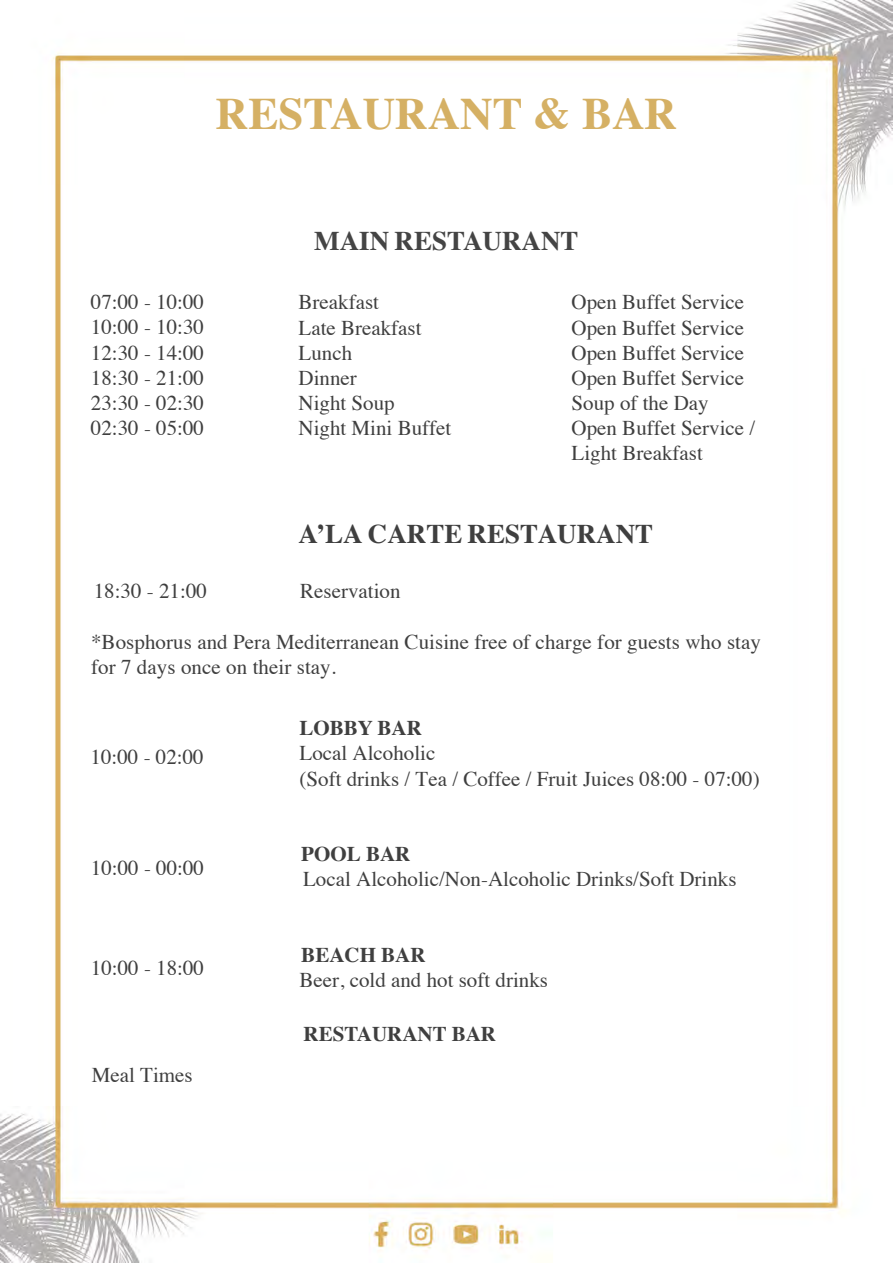
<style>
.page{position:relative;width:893px;height:1263px;background:#fff}
.page>*{position:absolute;margin:0;border:0;box-sizing:border-box;transform-origin:0 0}
.t1{font:700 45px "Times";color:#d5b064}
.t2{font:700 27px "Times";color:#3f3f3f}
.t3{font:700 27px "Times";color:#444}
.t4{font:21px/25.2px "Times";color:#3f3f3f}
.t5{font:700 21px "Times";color:#3f3f3f}
</style>
<div class="page">
<img style="left:0;top:0;width:893px;height:1263px">
<h1 class="t1" style="left:216px;top:71px;width:462px">RESTAURANT &amp; BAR</h1>
<p class="t3" style="left:314px;top:215px;width:266px">MAIN RESTAURANT</p>
<p class="t4" style="left:91px;top:288px;width:115px;text-align:justify">07:00 - 10:00<br>10:00 - 10:30<br>12:30 - 14:00<br>18:30 - 21:00</p>
<p class="t4" style="left:571px;top:288px;width:174px;text-align:justify">Open Buffet Service Open Buffet Service Open Buffet Service Open Buffet Service</p>
<p class="t4" style="left:91px;top:388px;width:115px">23:30 - 02:30<br>02:30 - 05:00</p>
<p class="t4" style="left:298px;top:288px;width:154px">Breakfast<br>Late Breakfast<br>Lunch<br>Dinner<br>Night Soup<br>Night Mini Buffet</p>
<p class="t4" style="left:571px;top:388px;width:185px">Soup of the Day<br>Open Buffet Service /<br>Light Breakfast</p>
<p class="t2" style="left:298px;top:508px;width:356px">A’LA CARTE RESTAURANT</p>
<p class="t4" style="left:300px;top:576px;width:102px">Reservation</p>
<p class="t4" style="left:91px;top:627px;width:671px">*Bosphorus and Pera Mediterranean Cuisine free of charge for guests who stay for 7 days once on their stay.</p>
<p class="t4" style="left:94px;top:577px;width:115px">18:30 - 21:00</p>
<p class="t4" style="left:91px;top:742px;width:115px">10:00 - 02:00</p>
<p class="t4" style="left:91px;top:853px;width:115px">10:00 - 00:00</p>
<p class="t4" style="left:91px;top:954px;width:115px">10:00 - 18:00</p>
<p class="t4" style="left:92px;top:1061px;width:102px">Meal Times</p>
<p class="t5" style="left:299px;top:708px;width:124px">LOBBY BAR</p>
<p class="t4" style="left:299px;top:739px;width:462px">Local Alcoholic<br>(Soft drinks / Tea / Coffee / Fruit Juices 08:00 - 07:00)</p>
<p class="t5" style="left:301px;top:834px;width:111px">POOL BAR</p>
<p class="t4" style="left:303px;top:865px;width:435px">Local Alcoholic/Non-Alcoholic Drinks/Soft Drinks</p>
<p class="t5" style="left:301px;top:935px;width:126px">BEACH BAR</p>
<p class="t4" style="left:299px;top:966px;width:250px">Beer, cold and hot soft drinks</p>
<p class="t5" style="left:304px;top:1014px;width:194px">RESTAURANT BAR</p>
</div>
